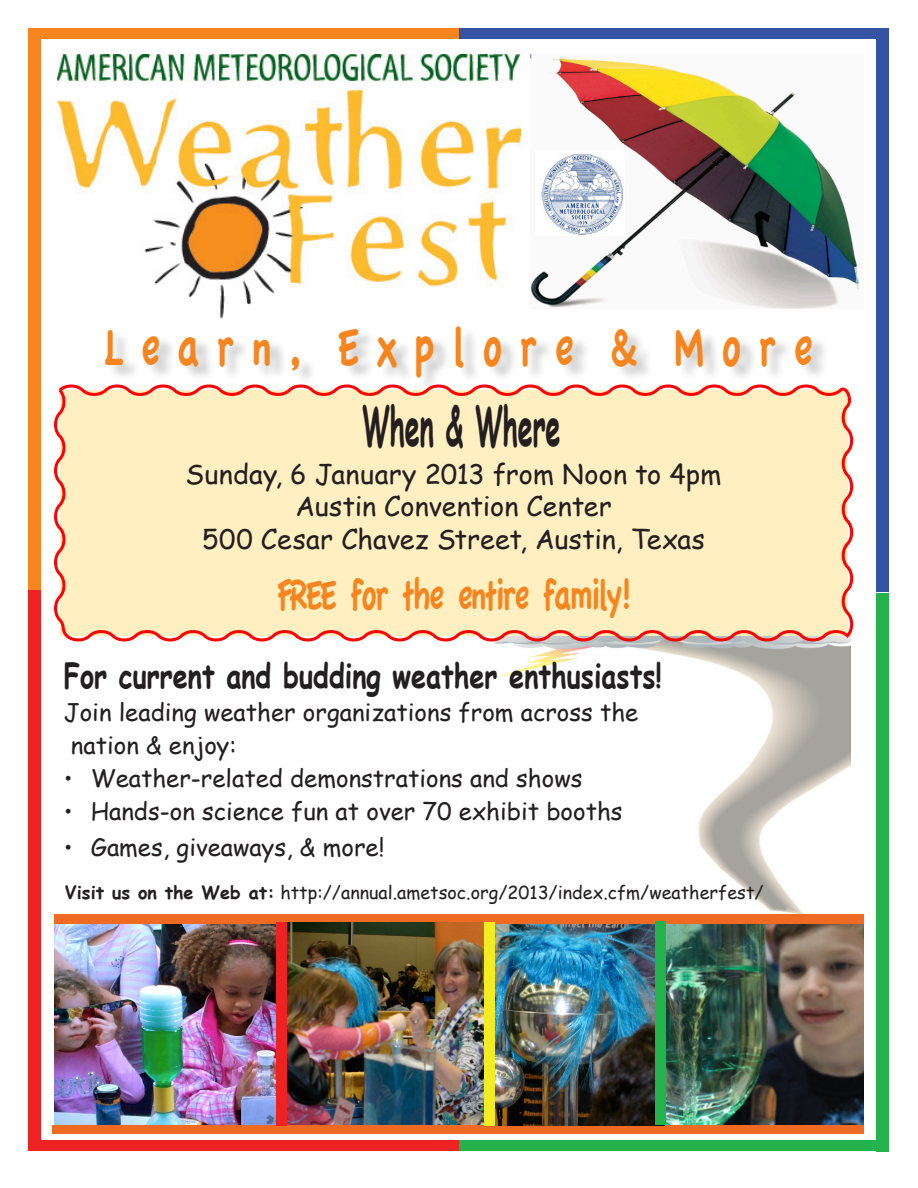
<style>
.page{position:relative;width:918px;height:1188px;background:#fff}
.page>*{position:absolute;margin:0;border:0;box-sizing:border-box;transform-origin:0 0}
.t1{font:57.6px "Apple Casual";color:#f6851f;scale:.75 1}
.t2{font:700 54px "Comic Sans MS";letter-spacing:-.01em;color:#231f20;scale:.5 1}
.t3{font:45px "Apple Casual";letter-spacing:-.075em;color:#f6851f;scale:.75 1}
.t4{font:700 33.75px "Comic Sans MS";color:#231f20;scale:.8 1}
.t5{font:27px "Comic Sans MS";color:#231f20}
.t6{font:24px "Comic Sans MS";color:#231f20}
.t7{font:18px "Comic Sans MS";color:#231f20}
.s1{font-weight:700}
</style>
<div class="page">
<img style="left:496px;top:646px;width:354px;height:268px">
<img style="left:530px;top:54px;width:329px;height:255px">
<img style="left:57px;top:54px;width:463px;height:263px">
<img style="left:535px;top:150px;width:89px;height:86px">
<div style="left:108px;top:327px;width:722px;height:66px;background:#231f20;opacity:.24"></div>
<img style="left:495px;top:923px;width:369px;height:202px">
<div style="left:52px;top:1125px;width:812px;height:9px;background:#ef6a22"></div>
<img style="left:54px;top:923px;width:430px;height:202px">
<div style="left:54px;top:914px;width:810px;height:9px;background:#ef6a22"></div>
<div style="left:276px;top:922px;width:11px;height:203px;background:#ee2123"></div>
<div style="left:484px;top:922px;width:11px;height:203px;background:#f4ec22"></div>
<div style="left:656px;top:921px;width:10px;height:204px;background:#23b24b"></div>
<svg style="left:54px;top:380px;width:800px;height:266px"></svg>
<div style="left:459px;top:28px;width:422px;height:11px;background:#3553a3"></div>
<div style="left:876px;top:28px;width:12px;height:563px;background:#3553a3"></div>
<div style="left:37px;top:28px;width:422px;height:11px;background:#f6851f"></div>
<div style="left:28px;top:28px;width:12px;height:563px;background:#f6851f"></div>
<div style="left:28px;top:591px;width:12px;height:560px;background:#ee2123"></div>
<div style="left:459px;top:1140px;width:430px;height:11px;background:#23b24b"></div>
<div style="left:28px;top:1140px;width:431px;height:11px;background:#ee2123"></div>
<div style="left:876px;top:593px;width:13px;height:558px;background:#23b24b"></div>
<p class="t1" style="left:103px;top:316px;width:948px">L e a r n , E x p l o r e &amp; M o r e</p>
<p class="t2" style="left:362px;top:387px;width:399px">When &amp; Where</p>
<p class="t5" style="left:186px;top:454px;width:537px">Sunday, 6 January 2013 from Noon to 4pm</p>
<p class="t5" style="left:295px;top:487px;width:318px">Austin Convention Center</p>
<p class="t5" style="left:202px;top:519px;width:505px">500 Cesar Chavez Street, Austin, Texas</p>
<p class="t3" style="left:277px;top:571px;width:474px">FREE for the entire family!</p>
<p class="t4" style="left:64px;top:651px;width:749px">For current and budding weather enthusiasts!</p>
<p class="t6" style="left:64px;top:695px;width:576px">Join leading weather organizations from across the</p>
<p class="t6" style="left:71px;top:728px;width:167px">nation &amp; enjoy:</p>
<p class="t6" style="left:64px;top:761px;width:520px">• Weather-related demonstrations and shows</p>
<p class="t6" style="left:64px;top:794px;width:560px">• Hands-on science fun at over 70 exhibit booths</p>
<p class="t6" style="left:64px;top:830px;width:322px">• Games, giveaways, &amp; more!</p>
<p class="t7" style="left:65px;top:879px;width:700px"><span class="s1">Visit us on the Web at:</span> http://annual.ametsoc.org/2013/index.cfm/weatherfest/</p>
</div>
